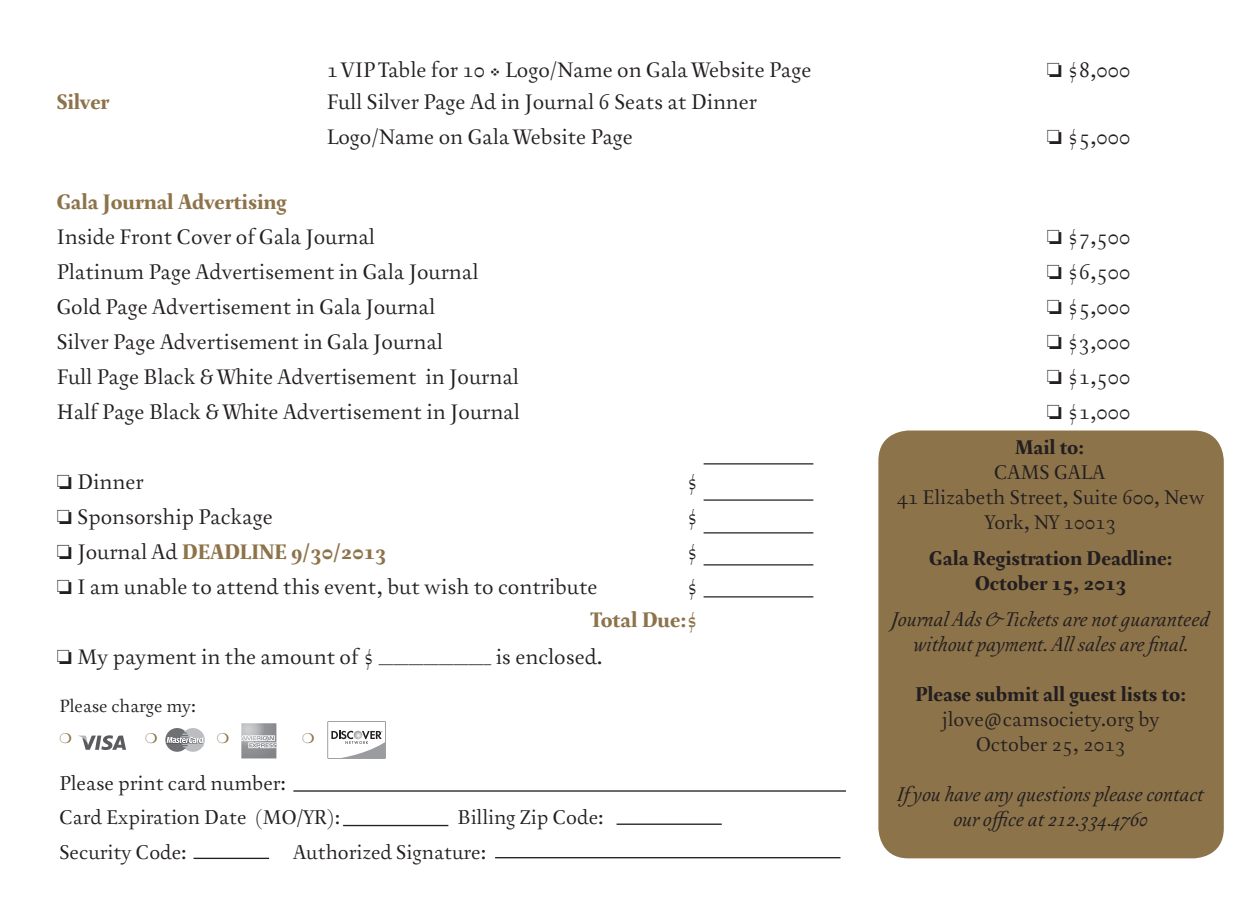
<style>
.page{position:relative;width:1260px;height:900px;background:#fff}
.page>*{position:absolute;margin:0;border:0;box-sizing:border-box;transform-origin:0 0}
.t1{font:22.5px/35px "Australis Pro";color:#231f20}
.t2{font:700 22.5px "Australis Pro";color:#8d734a}
.t3{font:21.25px/25px "Australis Pro";color:#231f20;text-align:center}
.t4{font:italic 21.25px/25px "Australis Pro";color:#231f20;text-align:center}
.t5{font:700 21.25px/25px "Australis Pro";color:#231f20;text-align:center}
.t6{font:18.75px "Australis Pro";color:#231f20}
.s1{color:#231f20}
.s2{font-weight:400;color:#231f20}
</style>
<div class="page">
<hr style="left:704px;top:463px;width:109px;height:2px;background:#231f20">
<hr style="left:704px;top:596px;width:109px;height:2px;background:#231f20">
<hr style="left:704px;top:499px;width:109px;height:2px;background:#231f20">
<hr style="left:704px;top:532px;width:109px;height:1px;background:#231f20">
<hr style="left:704px;top:564px;width:109px;height:1px;background:#231f20">
<svg style="left:165px;top:728px;width:40px;height:24px"></svg>
<svg style="left:78px;top:735px;width:48px;height:15px"></svg>
<svg style="left:241px;top:723px;width:36px;height:35px"></svg>
<hr style="left:343px;top:825px;width:105px;height:1px;background:#231f20">
<hr style="left:495px;top:857px;width:345px;height:1px;background:#231f20">
<hr style="left:194px;top:858px;width:75px;height:1px;background:#231f20">
<hr style="left:617px;top:824px;width:105px;height:1px;background:#231f20">
<svg style="left:328px;top:721px;width:58px;height:37px"></svg>
<div style="left:878px;top:431px;width:346px;height:427px;background:#8d734a;border-radius:30px"></div>
<hr style="left:293px;top:790px;width:553px;height:2px;background:#231f20">
<p class="t1" style="left:327px;top:53px;width:493px">1 VIP Table for 10 • Logo/Name on Gala Website Page□</p>
<p class="t1" style="left:1047px;top:53px;width:85px">□ $8,000</p>
<p class="t2" style="left:57px;top:89px;width:54px">Silver</p>
<p class="t1" style="left:327px;top:85px;width:432px">Full Silver Page Ad in Journal 6 Seats at Dinner<br>Logo/Name on Gala Website Page□</p>
<p class="t1" style="left:1047px;top:120px;width:85px">□ $5,000</p>
<p class="t2" style="left:57px;top:189px;width:232px">Gala Journal Advertising</p>
<p class="t1" style="left:57px;top:220px;width:320px">Inside Front Cover of Gala Journal</p>
<p class="t1" style="left:1047px;top:220px;width:96px">□ $7,500 □</p>
<p class="t1" style="left:57px;top:255px;width:423px">Platinum Page Advertisement in Gala Journal</p>
<p class="t1" style="left:1047px;top:255px;width:96px">□ $6,500 □</p>
<p class="t1" style="left:57px;top:290px;width:380px">Gold Page Advertisement in Gala Journal</p>
<p class="t1" style="left:1047px;top:290px;width:96px">□ $5,000 □</p>
<p class="t1" style="left:57px;top:325px;width:388px">Silver Page Advertisement in Gala Journal</p>
<p class="t1" style="left:1047px;top:325px;width:96px">□ $3,000 □</p>
<p class="t1" style="left:57px;top:360px;width:464px">Full Page Black &amp; White Advertisement in Journal</p>
<p class="t1" style="left:1047px;top:360px;width:96px">□ $1,500 □</p>
<p class="t1" style="left:57px;top:395px;width:465px">Half Page Black &amp; White Advertisement in Journal</p>
<p class="t1" style="left:1047px;top:395px;width:109px">□ $1,000 □</p>
<p class="t1" style="left:57px;top:465px;width:88px">□ Dinner</p>
<p class="t1" style="left:687px;top:465px;width:13px">$</p>
<p class="t1" style="left:57px;top:500px;width:218px">□ Sponsorship Package</p>
<p class="t1" style="left:687px;top:500px;width:13px">$</p>
<p class="t2" style="left:57px;top:539px;width:331px"><span class="s1">□</span> <span class="s2">Journal Ad</span> DEADLINE 9/30/2013</p>
<p class="t1" style="left:687px;top:535px;width:13px">$</p>
<p class="t1" style="left:57px;top:570px;width:542px">□ I am unable to attend this event, but wish to contribute</p>
<p class="t1" style="left:687px;top:570px;width:13px">$</p>
<p class="t2" style="left:591px;top:607px;width:109px">Total Due:$</p>
<p class="t1" style="left:57px;top:640px;width:548px">□ My payment in the amount of $ _______________ is enclosed.</p>
<p class="t6" style="left:59px;top:696px;width:138px">Please charge my:</p>
<p class="t3" style="left:59px;top:766px;width:282px;line-height:34.5px;text-align:left">Please print card number:<br>Card Expiration Date (MO/YR):</p>
<p class="t3" style="left:458px;top:806px;width:148px">Billing Zip Code:</p>
<p class="t3" style="left:59px;top:840px;width:129px">Security Code:</p>
<p class="t3" style="left:293px;top:840px;width:195px">Authorized Signature:</p>
<p class="t5" style="left:1015px;top:435px;width:71px">Mail to:</p>
<p class="t3" style="left:897px;top:460px;width:309px">CAMS GALA<br>41 Elizabeth Street, Suite 600, New<br>York, NY 10013</p>
<p class="t5" style="left:929px;top:546px;width:245px">Gala Registration Deadline:<br>October 15, 2013</p>
<p class="t4" style="left:892px;top:607px;width:319px">Journal Ads &amp; Tickets are not guaranteed without payment. All sales are final.</p>
<p class="t5" style="left:916px;top:682px;width:272px">Please submit all guest lists to:</p>
<p class="t3" style="left:942px;top:707px;width:219px">jlove@camsociety.org by<br>October 25, 2013</p>
<p class="t4" style="left:898px;top:782px;width:307px">Ifyou have any questions please contact our office at 212.334.4760</p>
</div>
